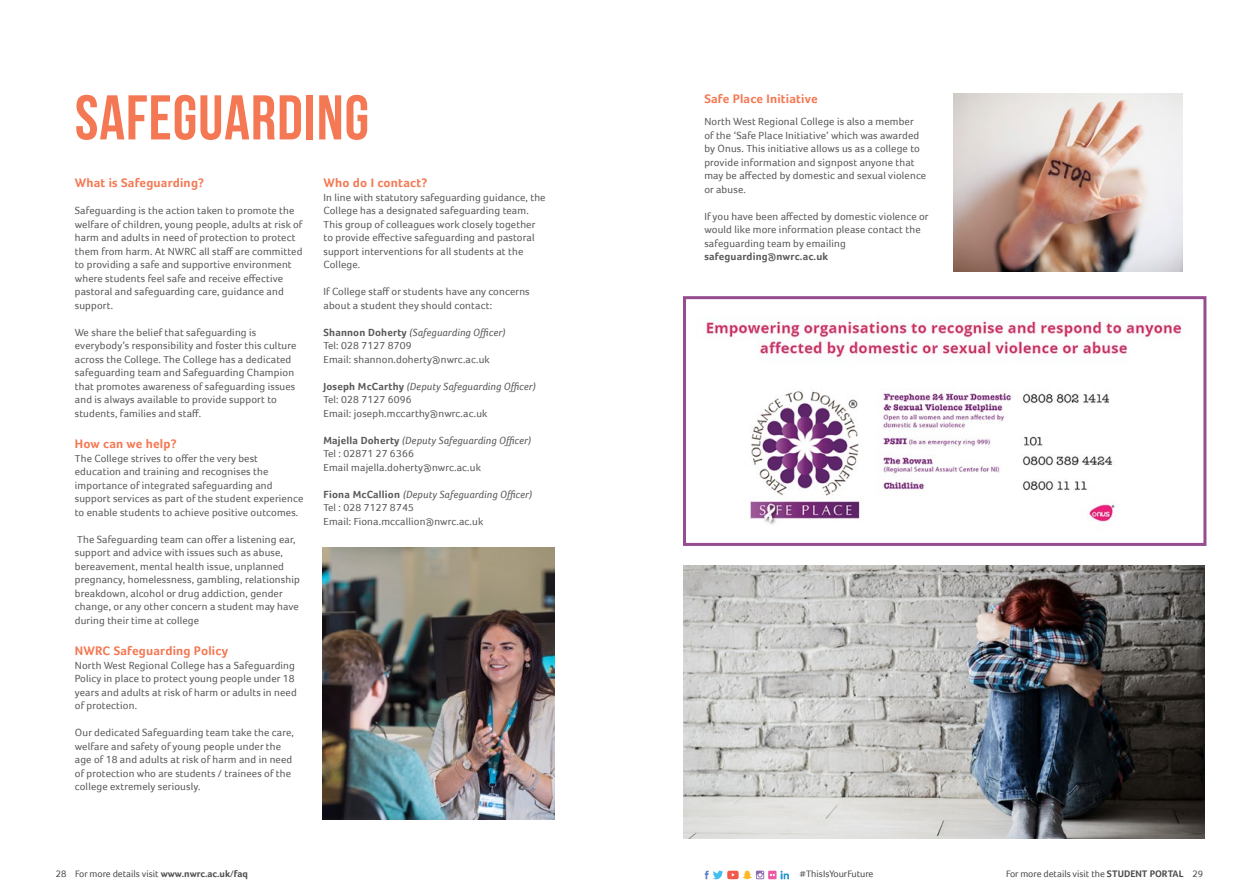
<style>
.page{position:relative;width:1259px;height:893px;background:#fff}
.page>*{position:absolute;margin:0;border:0;box-sizing:border-box;transform-origin:0 0}
.t1{font:700 63px "Bebas Neue";letter-spacing:.015em;color:#f47853}
.t2{font:700 12.75px "Foco";letter-spacing:.015em;color:#f47853}
.t3{font:10.65px/13.5px "Foco";letter-spacing:.015em;color:#58595b}
.t4{font:italic 10.65px "Foco";letter-spacing:.015em;color:#58595b}
.t5{font:700 10.65px "Foco";letter-spacing:.015em;color:#58595b}
.t6{font:9.75px "Foco";color:#4d4d4f}
.s1{font-weight:700;font-style:normal}
.s2{font-weight:700}
</style>
<div class="page">
<svg style="left:705px;top:871px;width:84px;height:8px"></svg>
<img style="left:706px;top:319px;width:476px;height:206px">
<div style="left:683px;top:296px;width:523px;height:250px;border:3px solid #954d8f"></div>
<img style="left:684px;top:565px;width:520px;height:273px">
<img style="left:953px;top:93px;width:230px;height:179px">
<img style="left:322px;top:548px;width:232px;height:271px">
<p class="t1" style="left:75px;top:83px;width:296px">SAFEGUARDING</p>
<p class="t2" style="left:75px;top:176px;width:131px">What is Safeguarding?</p>
<p class="t3" style="left:75px;top:204px;width:229px">Safeguarding is the action taken to promote the welfare of children, young people, adults at risk of harm and adults in need of protection to protect them from harm. At NWRC all staff are committed to providing a safe and supportive environment where students feel safe and receive effective pastoral and safeguarding care, guidance and support.</p>
<p class="t3" style="left:75px;top:325px;width:223px">We share the belief that safeguarding is everybody’s responsibility and foster this culture across the College. The College has a dedicated safeguarding team and Safeguarding Champion that promotes awareness of safeguarding issues and is always available to provide support to students, families and staff.</p>
<p class="t2" style="left:75px;top:437px;width:103px">How can we help?</p>
<p class="t3" style="left:75px;top:451px;width:230px">The College strives to offer the very best education and training and recognises the importance of integrated safeguarding and support services as part of the student experience to enable students to achieve positive outcomes.</p>
<p class="t3" style="left:75px;top:532px;width:227px">The Safeguarding team can offer a listening ear, support and advice with issues such as abuse, bereavement, mental health issue, unplanned pregnancy, homelessness, gambling, relationship breakdown, alcohol or drug addiction, gender change, or any other concern a student may have during their time at college</p>
<p class="t2" style="left:75px;top:644px;width:155px">NWRC Safeguarding Policy</p>
<p class="t3" style="left:75px;top:658px;width:223px">North West Regional College has a Safeguarding Policy in place to protect young people under 18 years and adults at risk of harm or adults in need of protection.</p>
<p class="t3" style="left:75px;top:726px;width:221px">Our dedicated Safeguarding team take the care, welfare and safety of young people under the age of 18 and adults at risk of harm and in need of protection who are students / trainees of the college extremely seriously.</p>
<p class="t2" style="left:323px;top:176px;width:105px">Who do I contact?</p>
<p class="t3" style="left:323px;top:190px;width:224px">In line with statutory safeguarding guidance, the College has a designated safeguarding team.<br>This group of colleagues work closely together to provide effective safeguarding and pastoral support interventions for all students at the College.</p>
<p class="t3" style="left:323px;top:285px;width:208px">If College staff or students have any concerns about a student they should contact:</p>
<p class="t4" style="left:323px;top:326px;width:184px"><span class="s1">Shannon Doherty</span> (Safeguarding Officer)</p>
<p class="t3" style="left:323px;top:339px;width:90px">Tel: 028 7127 8709</p>
<p class="t3" style="left:323px;top:352px;width:168px">Email: shannon.doherty@nwrc.ac.uk</p>
<p class="t4" style="left:323px;top:380px;width:214px"><span class="s1">Joseph McCarthy</span> (Deputy Safeguarding Officer)</p>
<p class="t3" style="left:323px;top:393px;width:90px">Tel: 028 7127 6096</p>
<p class="t3" style="left:323px;top:406px;width:165px">Email: joseph.mccarthy@nwrc.ac.uk</p>
<p class="t4" style="left:323px;top:434px;width:209px"><span class="s1">Majella Doherty</span> (Deputy Safeguarding Officer)</p>
<p class="t3" style="left:323px;top:447px;width:92px">Tel : 02871 27 6366</p>
<p class="t3" style="left:323px;top:460px;width:159px">Email majella.doherty@nwrc.ac.uk</p>
<p class="t4" style="left:323px;top:488px;width:210px"><span class="s1">Fiona McCallion</span> (Deputy Safeguarding Officer)</p>
<p class="t3" style="left:323px;top:501px;width:92px">Tel : 028 7127 8745</p>
<p class="t3" style="left:323px;top:514px;width:161px">Email: Fiona.mccallion@nwrc.ac.uk</p>
<p class="t2" style="left:704px;top:92px;width:115px">Safe Place Initiative</p>
<p class="t3" style="left:704px;top:115px;width:223px">North West Regional College is also a member<br>of the ‘Safe Place Initiative’ which was awarded by Onus. This initiative allows us as a college to provide information and signpost anyone that may be affected by domestic and sexual violence or abuse.</p>
<p class="t3" style="left:704px;top:209px;width:226px">If you have been affected by domestic violence or would like more information please contact the safeguarding team by emailing</p>
<p class="t5" style="left:704px;top:251px;width:125px">safeguarding@nwrc.ac.uk</p>
<p class="t6" style="left:56px;top:868px;width:194px">28 For more details visit <span class="s2">www.nwrc.ac.uk</span>/<span class="s2">faq</span></p>
<p class="t6" style="left:799px;top:868px;width:75px">#ThisIsYourFuture</p>
<p class="t6" style="left:1006px;top:868px;width:199px">For more details visit the <span class="s2">STUDENT PORTAL</span> 29</p>
</div>
